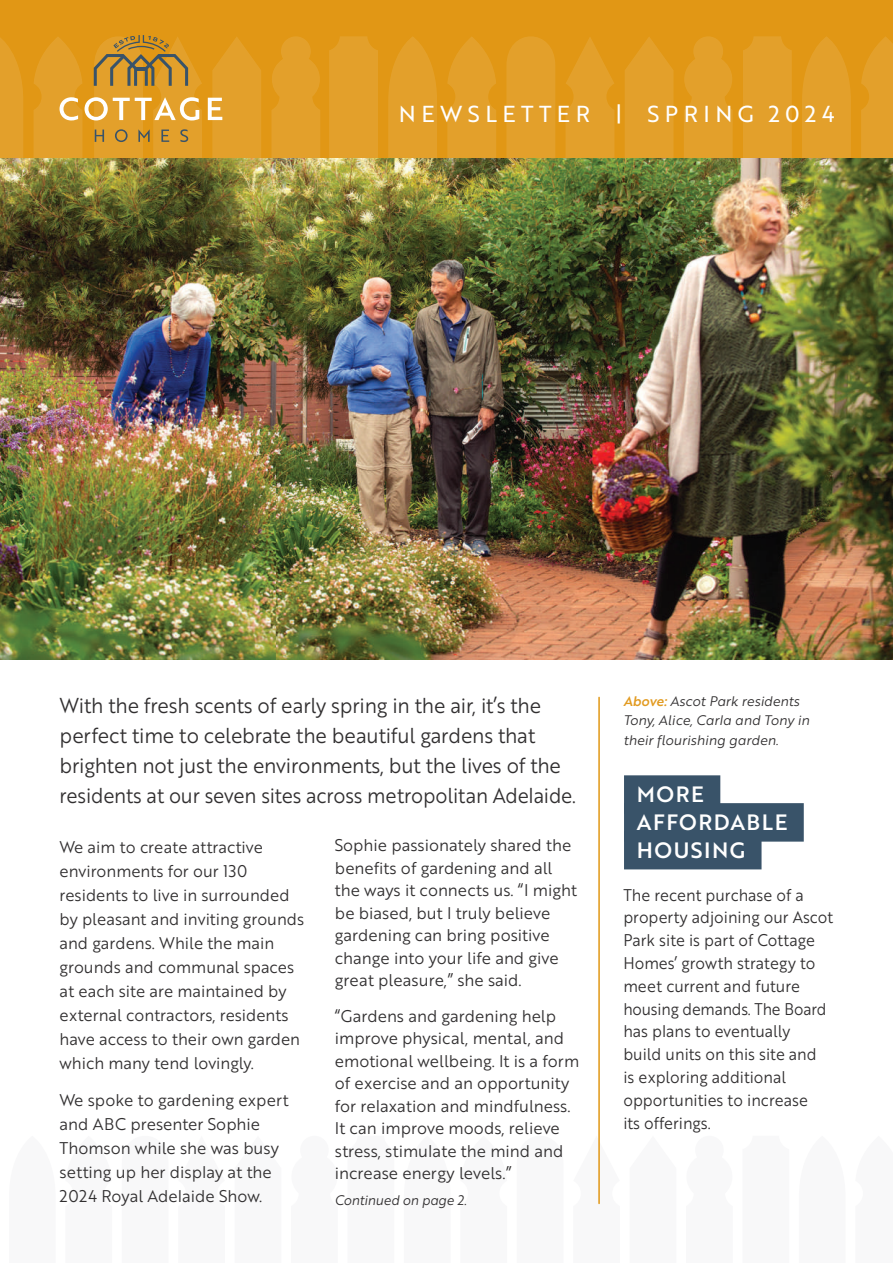
<style>
.page{position:relative;width:893px;height:1263px;background:#fff}
.page>*{position:absolute;margin:0;border:0;box-sizing:border-box;transform-origin:0 0}
.t1{font:22.5px "Brother 1816";letter-spacing:.24em;color:#fff}
.t2{font:500 21.6px/27.8px "Brother 1816";letter-spacing:.07em;color:#fff}
.t3{font:21px/30px "Brother 1816";letter-spacing:-.01em;color:#312f30;scale:.95 1}
.t4{font:16.5px/24px "Brother 1816";color:#312f30}
.t5{font:16.5px/22.8px "Brother 1816";color:#312f30;scale:.94 1}
.t6{font:italic 13.5px/19.5px "Brother 1816";color:#312f30}
.s1{font-weight:500;color:#e29b21}
</style>
<div class="page">
<hr style="left:598px;top:697px;width:2px;height:506px;background:#e19715">
<div style="left:0;top:0;width:893px;height:171px;background:#e19715"></div>
<svg style="left:388px;top:37px;width:49px;height:121px"></svg>
<svg style="left:802px;top:36px;width:49px;height:122px"></svg>
<svg style="left:447px;top:37px;width:49px;height:121px"></svg>
<svg style="left:861px;top:37px;width:32px;height:121px"></svg>
<svg style="left:506px;top:36px;width:49px;height:122px"></svg>
<svg style="left:566px;top:37px;width:48px;height:121px"></svg>
<svg style="left:625px;top:37px;width:48px;height:121px"></svg>
<svg style="left:684px;top:36px;width:49px;height:122px"></svg>
<div style="left:743px;top:36px;width:49px;height:122px;background:#e3a02b"></div>
<div style="left:329px;top:36px;width:49px;height:122px;background:#e3a02b"></div>
<svg style="left:0;top:38px;width:23px;height:120px"></svg>
<svg style="left:271px;top:36px;width:49px;height:122px"></svg>
<svg style="left:208px;top:37px;width:53px;height:121px"></svg>
<svg style="left:34px;top:35px;width:168px;height:123px"></svg>
<img style="left:0;top:158px;width:893px;height:501px">
<div style="left:624px;top:775px;width:96px;height:39px;background:#395369"></div>
<div style="left:624px;top:803px;width:180px;height:39px;background:#395369"></div>
<div style="left:624px;top:831px;width:137px;height:38px;background:#395369"></div>
<h1 class="t1" style="left:399px;top:97px;width:437px">NEWSLETTER | SPRING 2024</h1>
<p class="t3" style="left:60px;top:690px;width:545px">With the fresh scents of early spring in the air, it’s the perfect time to celebrate the beautiful gardens that brighten not just the environments, but the lives of the residents at our seven sites across metropolitan Adelaide.</p>
<p class="t4" style="left:60px;top:834px;width:246px">We aim to create attractive environments for our 130 residents to live in surrounded by pleasant and inviting grounds and gardens. While the main grounds and communal spaces at each site are maintained by external contractors, residents have access to their own garden which many tend lovingly.</p>
<p class="t4" style="left:60px;top:1087px;width:231px">We spoke to gardening expert and ABC presenter Sophie<br>Thomson while she was busy setting up her display at the<br>2024 Royal Adelaide Show.</p>
<p class="t4" style="left:335px;top:833px;width:244px;line-height:22.5px">Sophie passionately shared the benefits of gardening and all the ways it connects us. “I might be biased, but I truly believe gardening can bring positive change into your life and give great pleasure,” she said.</p>
<p class="t4" style="left:335px;top:1004px;width:246px;line-height:22.5px">“Gardens and gardening help improve physical, mental, and emotional wellbeing. It is a form of exercise and an opportunity for relaxation and mindfulness.<br>It can improve moods, relieve stress, stimulate the mind and increase energy levels.”</p>
<p class="t6" style="left:335px;top:1190px;width:133px">Continued on page 2.</p>
<p class="t6" style="left:623px;top:690px;width:188px"><span class="s1">Above:</span> Ascot Park residents<br>Tony, Alice, Carla and Tony in their flourishing garden.</p>
<h2 class="t2" style="left:637px;top:780px;width:152px">MORE<br>AFFORDABLE<br>HOUSING</h2>
<p class="t5" style="left:623px;top:882px;width:225px">The recent purchase of a property adjoining our Ascot<br>Park site is part of Cottage<br>Homes’ growth strategy to meet current and future housing demands. The Board has plans to eventually<br>build units on this site and<br>is exploring additional opportunities to increase<br>its offerings.</p>
</div>
